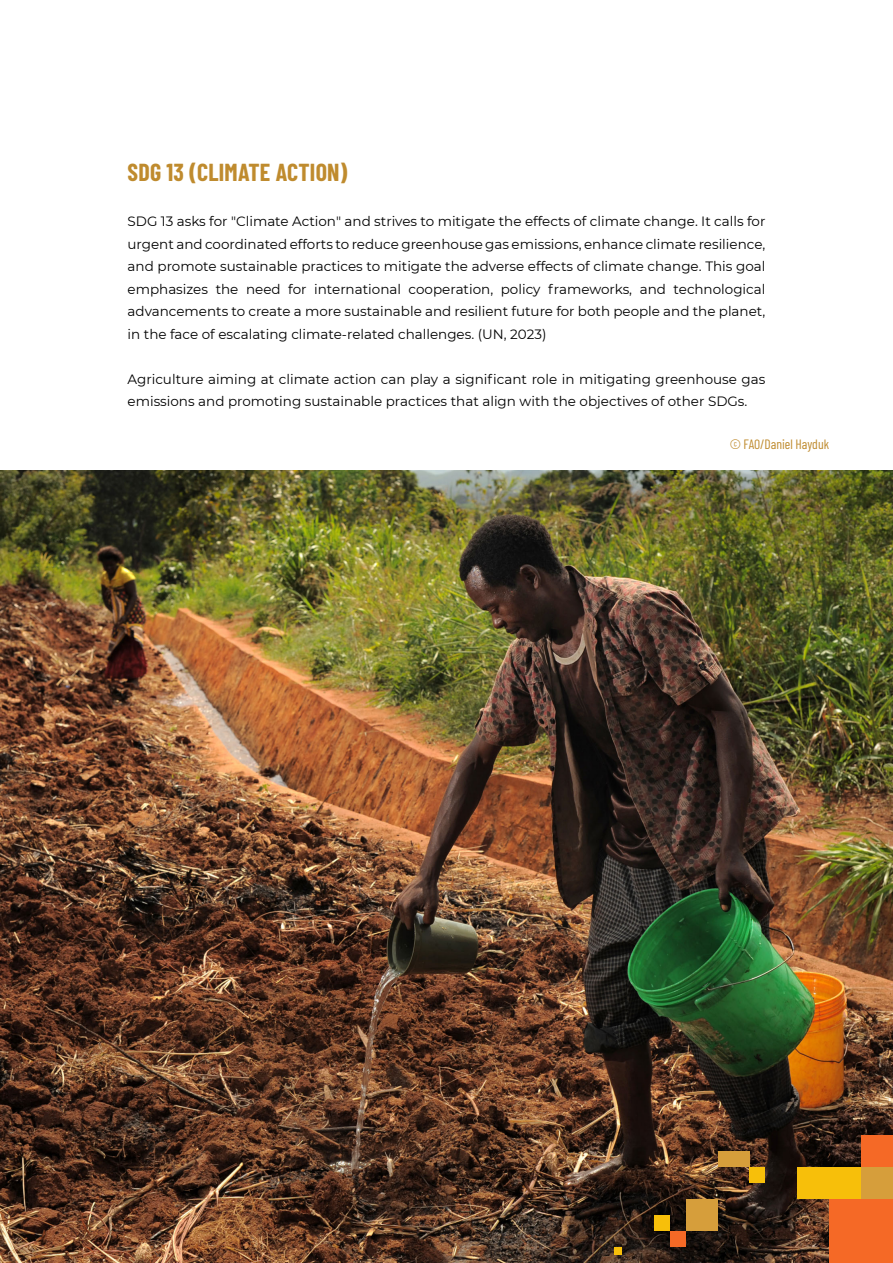
<style>
.page{position:relative;width:893px;height:1263px;background:#fff}
.page>*{position:absolute;margin:0;border:0;box-sizing:border-box;transform-origin:0 0}
.t1{font:700 24px "Barlow Condensed";letter-spacing:.01em;color:#bf8b2e}
.t2{font:13.5px/22.5px "Montserrat";color:#000}
.t3{font:13.5px "Barlow Condensed";color:#bf8b2e}
</style>
<div class="page">
<img style="left:0;top:470px;width:893px;height:793px">
<div style="left:861px;top:1135px;width:32px;height:32px;background:#f56926"></div>
<div style="left:686px;top:1199px;width:32px;height:32px;background:#d69e3b"></div>
<div style="left:829px;top:1199px;width:64px;height:64px;background:#f56926"></div>
<div style="left:861px;top:1167px;width:32px;height:32px;background:#d69e3b"></div>
<div style="left:797px;top:1167px;width:64px;height:32px;background:#f7bf0a"></div>
<div style="left:749px;top:1167px;width:16px;height:16px;background:#f7bf0a"></div>
<div style="left:733px;top:1151px;width:16px;height:16px;background:#d69e3b"></div>
<div style="left:718px;top:1151px;width:15px;height:16px;background:#d69e3b"></div>
<div style="left:670px;top:1231px;width:16px;height:16px;background:#f56926"></div>
<div style="left:654px;top:1215px;width:16px;height:16px;background:#f7bf0a"></div>
<div style="left:614px;top:1247px;width:8px;height:8px;background:#f7bf0a"></div>
<h1 class="t1" style="left:128px;top:156px;width:221px">SDG 13 (CLIMATE ACTION(</h1>
<p class="t2" style="left:128px;top:210px;width:639px;text-align:right">SDG 13 asks for "Climate Action" and strives to mitigate the effects of climate change It. calls for urgent and coordinated efforts to reduce greenhouse gas emissions, enhance climate resilience, and promote sustainable practices to mitigate the adverse effects of climate change. This goal technological</p>
<p class="t2" style="left:288px;top:277px;width:20px">for</p>
<p class="t2" style="left:548px;top:277px;width:86px">frameworks,</p>
<p class="t2" style="left:128px;top:277px;width:639px">emphasizes<br>advancements to create a more sustainable and resilient future for both people and the planet, in the face of escalating climate-related challenges (. UN, 2023(</p>
<p class="t2" style="left:128px;top:367px;width:639px">Agriculture aiming at climate action can play a significant role in mitigating greenhouse gas emissions and promoting sustainable practices that align with the objectives of other SDGs.</p>
<p class="t3" style="left:730px;top:434px;width:101px">© FAO/Daniel Hayduk</p>
<p class="t2" style="left:216px;top:277px;width:24px">the</p>
<p class="t2" style="left:246px;top:277px;width:36px">need</p>
<p class="t2" style="left:314px;top:277px;width:88px">international</p>
<p class="t2" style="left:409px;top:277px;width:86px">cooperation,</p>
<p class="t2" style="left:501px;top:277px;width:41px">policy</p>
<p class="t2" style="left:640px;top:277px;width:28px">and</p>
</div>
